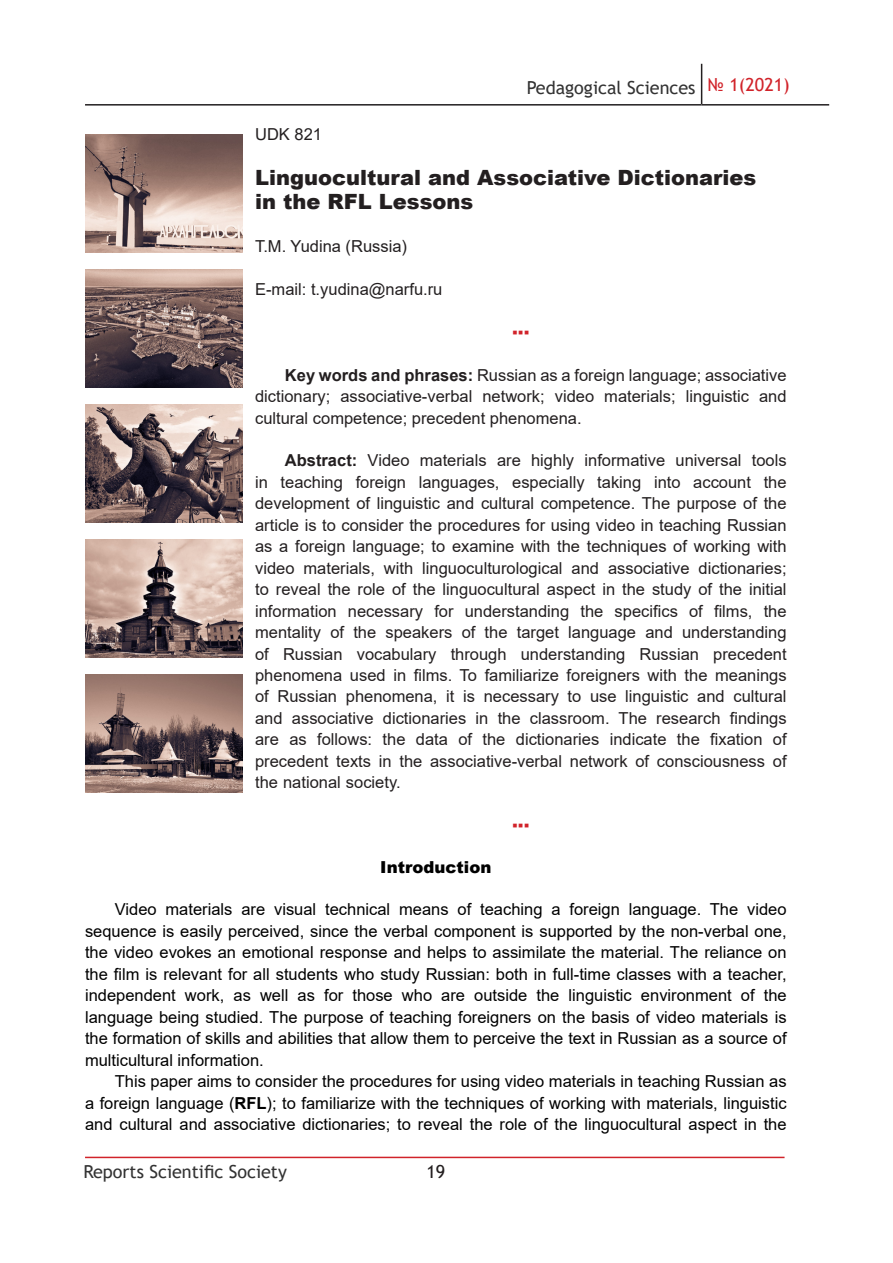
<style>
.page{position:relative;width:893px;height:1263px;background:#fff}
.page>*{position:absolute;margin:0;border:0;box-sizing:border-box;transform-origin:0 0}
.t1{font:900 21px/24px "Arial";color:#231f20}
.t2{font:18px "Trebuchet MS";color:#333}
.t3{font:18px "Trebuchet MS";color:#231f20}
.t4{font:16.5px/21.5px "Arial";color:#231f20;text-align:justify}
.t5{font:16.5px/21.5px "Arial";color:#000;text-align:justify}
.t6{font:900 16.5px "Arial";color:#000}
.t7{font:italic 16.5px "Arial";color:#d1232a}
.s1{font-weight:700}
</style>
<div class="page">
<hr style="left:701px;top:64px;width:1px;height:40px;background:#231f20">
<hr style="left:85px;top:104px;width:617px;height:2px;background:#231f20">
<hr style="left:702px;top:104px;width:127px;height:2px;background:#231f20">
<hr style="left:85px;top:1157px;width:699px;height:1px;background:#d1232a">
<img style="left:85px;top:134px;width:157px;height:118px">
<img style="left:85px;top:269px;width:157px;height:118px">
<img style="left:85px;top:404px;width:157px;height:118px">
<img style="left:85px;top:539px;width:157px;height:118px">
<img style="left:85px;top:674px;width:157px;height:118px">
<p class="t2" style="left:527px;top:76px;width:265px">Pedagogical Sciences <sup>№</sup> <sup>1(2021)</sup></p>
<p class="t4" style="left:255px;top:123px;width:68px">UDK 821</p>
<p class="t1" style="left:255px;top:165px;width:503px">Linguocultural and Associative Dictionaries in the RFL Lessons</p>
<p class="t4" style="left:255px;top:235px;width:153px">T.M. Yudina (Russia)</p>
<p class="t4" style="left:255px;top:278px;width:189px">E-mail: t.yudina@narfu.ru</p>
<p class="t7" style="left:512px;top:321px;width:19px">▪▪▪</p>
<p class="t4" style="left:255px;top:364px;width:533px;text-indent:30px"><span class="s1">Key words and phrases:</span> Russian as a foreign language; associative dictionary; associative-verbal network; video materials; linguistic and cultural competence; precedent phenomena.</p>
<p class="t4" style="left:255px;top:450px;width:533px;text-indent:30px"><span class="s1">Abstract:</span> Video materials are highly informative universal tools in teaching foreign languages, especially taking into account the development of linguistic and cultural competence. The purpose of the article is to consider the procedures for using video in teaching Russian as a foreign language; to examine with the techniques of working with video materials, with linguoculturological and associative dictionaries; to reveal the role of the linguocultural aspect in the study of the initial information necessary for understanding the specifics of films, the mentality of the speakers of the target language and understanding of Russian vocabulary through understanding Russian precedent phenomena used in films. To familiarize foreigners with the meanings of Russian phenomena, it is necessary to use linguistic and cultural and associative dictionaries in the classroom. The research findings are as follows: the data of the dictionaries indicate the fixation of precedent texts in the associative-verbal network of consciousness of the national society.</p>
<p class="t7" style="left:512px;top:815px;width:19px">▪▪▪</p>
<p class="t6" style="left:380px;top:855px;width:113px">Introduction</p>
<p class="t5" style="left:85px;top:899px;width:703px;text-indent:30px">Video materials are visual technical means of teaching a foreign language. The video sequence is easily perceived, since the verbal component is supported by the non-verbal one, the video evokes an emotional response and helps to assimilate the material. The reliance on the film is relevant for all students who study Russian: both in full-time classes with a teacher, independent work, as well as for those who are outside the linguistic environment of the language being studied. The purpose of teaching foreigners on the basis of video materials is the formation of skills and abilities that allow them to perceive the text in Russian as a source of multicultural information.</p>
<p class="t5" style="left:85px;top:1070px;width:703px;text-indent:30px">This paper aims to consider the procedures for using video materials in teaching Russian as a foreign language (<span class="s1">RFL</span>); to familiarize with the techniques of working with materials, linguistic and cultural and associative dictionaries; to reveal the role of the linguocultural aspect in the</p>
<p class="t2" style="left:83px;top:1160px;width:205px">Reports Scientific Society</p>
<p class="t3" style="left:426px;top:1160px;width:20px">19</p>
</div>
